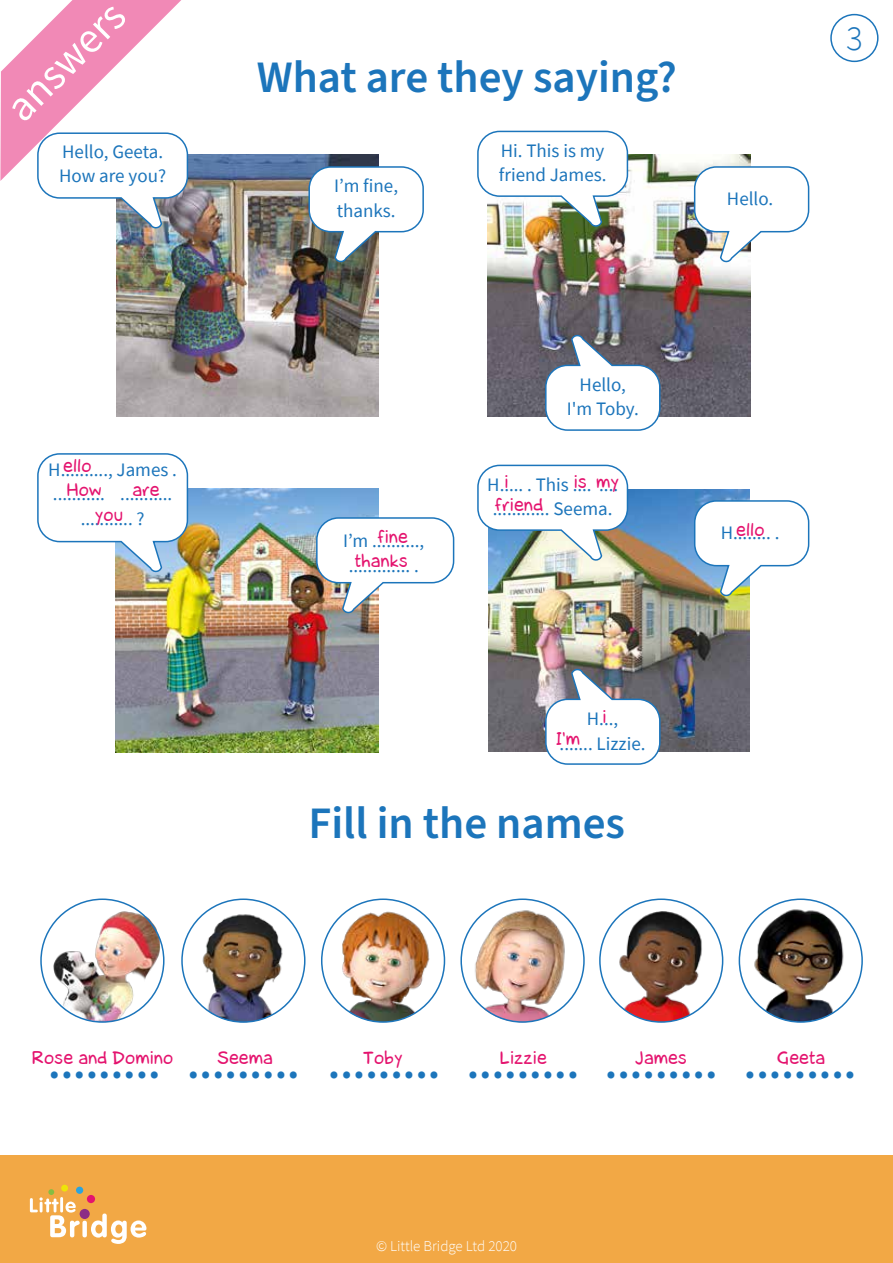
<style>
.page{position:relative;width:893px;height:1263px;background:#fff}
.page>*{position:absolute;margin:0;border:0;box-sizing:border-box;transform-origin:0 0}
.t1{font:600 45px "Source Sans Pro";color:#1c75bb}
.t2{font:300 34.95px "Source Sans Pro";color:#1c75bb}
.t3{font:19.05px/24.5px "Source Sans Pro";color:#1c75bb}
.t4{font:18px/24.2px "la Cartoonerie";color:#e4136e;text-align:right}
.t5{font:300 15px "Source Sans Pro";color:#fff}
.s1{font-family:"la Cartoonerie";font-size:18px;color:#e4136e}
</style>
<div class="page">
<img style="left:488px;top:154px;width:262px;height:263px">
<img style="left:477px;top:130px;width:152px;height:97px">
<img style="left:115px;top:489px;width:263px;height:263px">
<img style="left:116px;top:155px;width:262px;height:262px">
<svg style="left:308px;top:165px;width:116px;height:98px"></svg>
<svg style="left:693px;top:165px;width:117px;height:98px"></svg>
<svg style="left:544px;top:334px;width:117px;height:97px"></svg>
<svg style="left:315px;top:516px;width:140px;height:98px"></svg>
<img style="left:488px;top:489px;width:262px;height:262px">
<svg style="left:477px;top:464px;width:152px;height:97px"></svg>
<svg style="left:693px;top:499px;width:117px;height:98px"></svg>
<svg style="left:544px;top:668px;width:117px;height:97px"></svg>
<svg style="left:37px;top:453px;width:152px;height:120px"></svg>
<svg style="left:0;top:0;width:189px;height:229px"></svg>
<img style="left:739px;top:899px;width:123px;height:123px;border-radius:61px">
<img style="left:43px;top:910px;width:119px;height:112px">
<img style="left:321px;top:899px;width:123px;height:123px;border-radius:61px">
<img style="left:460px;top:899px;width:123px;height:123px;border-radius:61px">
<img style="left:600px;top:899px;width:123px;height:123px;border-radius:61px">
<img style="left:182px;top:899px;width:123px;height:123px;border-radius:61px">
<div style="left:181px;top:898px;width:124px;height:125px;border:2px solid #1c75bb;border-radius:50%"></div>
<div style="left:321px;top:898px;width:124px;height:125px;border:2px solid #1c75bb;border-radius:50%"></div>
<div style="left:599px;top:898px;width:124px;height:125px;border:2px solid #1c75bb;border-radius:50%"></div>
<div style="left:739px;top:898px;width:124px;height:125px;border:2px solid #1c75bb;border-radius:50%"></div>
<div style="left:0;top:1156px;width:893px;height:107px;background:#f2a845"></div>
<svg style="left:30px;top:1189px;width:116px;height:55px"></svg>
<div style="left:76px;top:1186px;width:7px;height:8px;background:#2ca3dd;border-radius:50%"></div>
<div style="left:87px;top:1195px;width:8px;height:8px;background:#e4136e;border-radius:50%"></div>
<div style="left:61px;top:1185px;width:7px;height:6px;background:#eee309;border-radius:50%"></div>
<div style="left:830px;top:14px;width:48px;height:48px;border:2px solid #1c75bb;border-radius:50%"></div>
<p class="t3" style="left:59px;top:139px;width:108px">Hello, Geeta.<br>How are you?</p>
<p class="t4" style="left:63px;top:453px;width:30px">ello</p>
<p class="t3" style="left:48px;top:457px;width:130px;text-align:center">H.........., James . ........... ........... ........... ?</p>
<p class="t4" style="left:66px;top:477px;width:37px">How</p>
<p class="t4" style="left:132px;top:477px;width:29px">are</p>
<p class="t4" style="left:95px;top:502px;width:29px">you</p>
<h1 class="t1" style="left:257px;top:47px;width:421px">What are they saying?</h1>
<p class="t3" style="left:334px;top:174px;width:65px">I’m fine, thanks.</p>
<p class="t3" style="left:499px;top:138px;width:109px">Hi. This is my friend James.</p>
<p class="t3" style="left:727px;top:186px;width:48px">Hello.</p>
<p class="t3" style="left:567px;top:372px;width:73px;text-align:center">Hello,<br>I'm Toby.</p>
<p class="t4" style="left:355px;top:525px;width:55px">fine thanks</p>
<p class="t3" style="left:343px;top:528px;width:83px">I’m .........., ............. .</p>
<p class="t4" style="left:505px;top:469px;width:6px">i</p>
<p class="t4" style="left:574px;top:469px;width:47px">is my</p>
<p class="t4" style="left:495px;top:493px;width:50px">friend</p>
<p class="t3" style="left:487px;top:472px;width:132px">H..... . This .... .... ............ Seema.</p>
<p class="t3" style="left:560px;top:706px;width:87px;text-align:center">H...,<span class="s1">i<br></span>....... Lizzie.</p>
<p class="t4" style="left:555px;top:726px;width:26px">I'm</p>
<h1 class="t1" style="left:308px;top:793px;width:318px">Fill in the names</h1>
<p class="t4" style="left:736px;top:517px;width:30px">ello</p>
<p class="t3" style="left:721px;top:520px;width:60px">H........ .</p>
<h2 class="t2" style="left:846px;top:17px;width:18px">3</h2>
<p class="t4" style="left:32px;top:1045px;width:143px">Rose and Domino</p>
<p class="t4" style="left:217px;top:1045px;width:57px">Seema</p>
<p class="t4" style="left:362px;top:1045px;width:42px">Toby</p>
<p class="t4" style="left:500px;top:1045px;width:49px">Lizzie</p>
<p class="t4" style="left:635px;top:1045px;width:54px">James</p>
<p class="t4" style="left:777px;top:1045px;width:50px">Geeta</p>
<h1 class="t1" style="left:48px;top:1033px;width:810px">......... ......... ......... ......... ......... .........</h1>
<p class="t5" style="left:376px;top:1237px;width:143px">© Little Bridge Ltd 2020</p>
</div>
